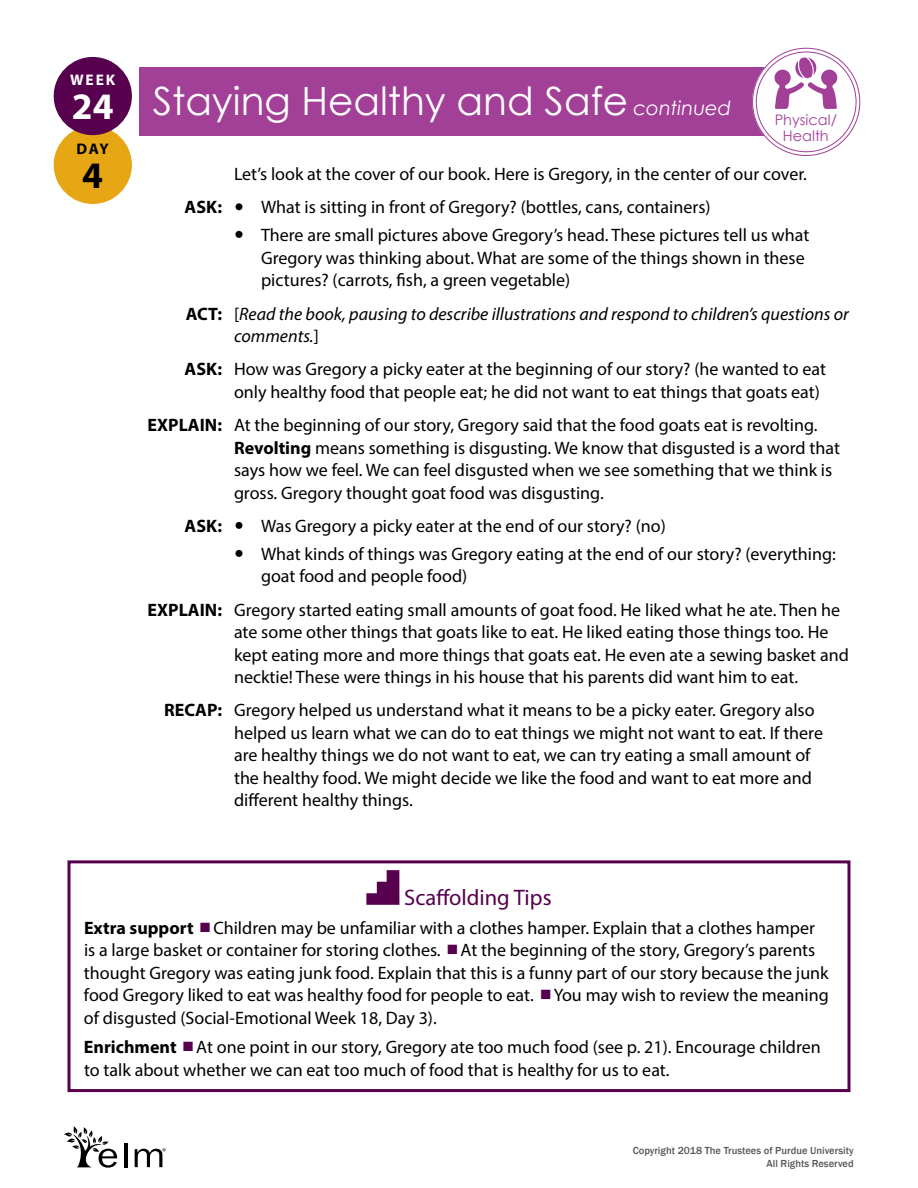
<style>
.page{position:relative;width:918px;height:1188px;background:#fff}
.page>*{position:absolute;margin:0;border:0;box-sizing:border-box;transform-origin:0 0}
.t1{font:39px "Century Gothic";color:#fff}
.t2{font:700 37.5px "Myriad Pro";color:#fff}
.t3{font:700 37.5px "Myriad Pro";color:#000}
.t4{font:22.5px "Myriad Pro";color:#56004e}
.t5{font:18px/22.5px "Myriad Pro";color:#000}
.t6{font:italic 18px/22.5px "Myriad Pro";color:#000}
.t7{font:700 18px "Myriad Pro";color:#000}
.t8{font:700 15.45px "Myriad Pro";color:#fff}
.t9{font:700 15.45px "Myriad Pro";color:#000}
.t10{font:14.55px/15.9px "Century Gothic";color:#a23f97;text-align:center}
.t11{font:500 10.5px/12.6px "Franklin Gothic";color:#58595b;text-align:right}
.s1{font-style:italic;font-size:19.5px}
.s2{font-weight:700;font-style:normal}
.s3{font-style:normal}
.s4{font-weight:700}
</style>
<div class="page">
<div style="left:140px;top:68px;width:631px;height:68px;background:#a23f97"></div>
<div style="left:54px;top:126px;width:78px;height:78px;background:#e7a614;border-radius:50%"></div>
<div style="left:54px;top:57px;width:78px;height:78px;background:#56004e;border-radius:50%"></div>
<div style="left:754px;top:50px;width:104px;height:104px;background:#fff;border-radius:50%"></div>
<div style="left:752px;top:48px;width:108px;height:108px;border:4px solid #fff;border-radius:50%"></div>
<svg style="left:775px;top:57px;width:62px;height:52px"></svg>
<svg style="left:236px;top:203px;width:6px;height:7px"></svg>
<svg style="left:236px;top:522px;width:6px;height:7px"></svg>
<svg style="left:366px;top:870px;width:33px;height:35px"></svg>
<div style="left:68px;top:860px;width:782px;height:232px;border:3px solid #56004e"></div>
<hr style="left:124px;top:1143px;width:3px;height:24px;background:#000">
<svg style="left:64px;top:1126px;width:53px;height:42px"></svg>
<svg style="left:135px;top:1148px;width:31px;height:19px"></svg>
<p class="t8" style="left:70px;top:69px;width:47px">WEEK</p>
<h2 class="t2" style="left:72px;top:82px;width:43px">24</h2>
<p class="t9" style="left:77px;top:138px;width:34px">DAY</p>
<h2 class="t3" style="left:82px;top:151px;width:22px">4</h2>
<h1 class="t1" style="left:153px;top:74px;width:580px">Staying Healthy and Safe <span class="s1">continued</span></h1>
<p class="t10" style="left:775px;top:111px;width:64px">Physical/<br>Health</p>
<p class="t5" style="left:234px;top:162px;width:574px">Let’s look at the cover of our book. Here is Gregory, in the center of our cover.</p>
<p class="t7" style="left:185px;top:195px;width:39px">ASK:</p>
<p class="t5" style="left:261px;top:196px;width:451px">What is sitting in front of Gregory? (bottles, cans, containers)</p>
<p class="t5" style="left:261px;top:224px;width:550px">There are small pictures above Gregory’s head. These pictures tell us what<br>Gregory was thinking about. What are some of the things shown in these pictures? (carrots, fish, a green vegetable)</p>
<p class="t6" style="left:234px;top:302px;width:616px;text-indent:-48px"><span class="s2">ACT:</span> <span class="s3">[</span>Read the book, pausing to describe illustrations and respond to children’s questions or comments.<span class="s3">]</span></p>
<p class="t5" style="left:234px;top:358px;width:594px;text-indent:-49px"><span class="s4">ASK:</span> How was Gregory a picky eater at the beginning of our story? (he wanted to eat only healthy food that people eat; he did not want to eat things that goats eat)</p>
<p class="t5" style="left:234px;top:414px;width:607px;text-indent:-86px"><span class="s4">EXPLAIN:</span> At the beginning of our story, Gregory said that the food goats eat is revolting.<br><span class="s4">Revolting</span> means something is disgusting. We know that disgusted is a word that says how we feel. We can feel disgusted when we see something that we think is gross. Gregory thought goat food was disgusting.</p>
<p class="t7" style="left:185px;top:514px;width:39px">ASK:</p>
<p class="t5" style="left:261px;top:514px;width:406px">Was Gregory a picky eater at the end of our story? (no)</p>
<p class="t5" style="left:261px;top:542px;width:576px">What kinds of things was Gregory eating at the end of our story? (everything: goat food and people food)</p>
<p class="t5" style="left:234px;top:598px;width:616px;text-indent:-86px"><span class="s4">EXPLAIN:</span> Gregory started eating small amounts of goat food. He liked what he ate. Then he ate some other things that goats like to eat. He liked eating those things too. He kept eating more and more things that goats eat. He even ate a sewing basket and necktie! These were things in his house that his parents did want him to eat.</p>
<p class="t5" style="left:234px;top:699px;width:590px;text-indent:-70px"><span class="s4">RECAP:</span> Gregory helped us understand what it means to be a picky eater. Gregory also helped us learn what we can do to eat things we might not want to eat. If there are healthy things we do not want to eat, we can try eating a small amount of the healthy food. We might decide we like the food and want to eat more and different healthy things.</p>
<h2 class="t4" style="left:404px;top:883px;width:149px">Scaffolding Tips</h2>
<p class="t5" style="left:84px;top:916px;width:746px"><span class="s4">Extra support</span> Children may be unfamiliar with a clothes hamper. Explain that a clothes hamper is a large basket or container for storing clothes. At the beginning of the story, Gregory’s parents thought Gregory was eating junk food. Explain that this is a funny part of our story because the junk food Gregory liked to eat was healthy food for people to eat. You may wish to review the meaning of disgusted (Social-Emotional Week 18, Day 3).</p>
<p class="t5" style="left:84px;top:1036px;width:738px"><span class="s4">Enrichment</span> At one point in our story, Gregory ate too much food (see p. 21). Encourage children to talk about whether we can eat too much of food that is healthy for us to eat.</p>
<p class="t11" style="left:633px;top:1145px;width:223px">Copyright 2018 The Trustees of Purdue University<br>All Rights Reserved</p>
</div>
